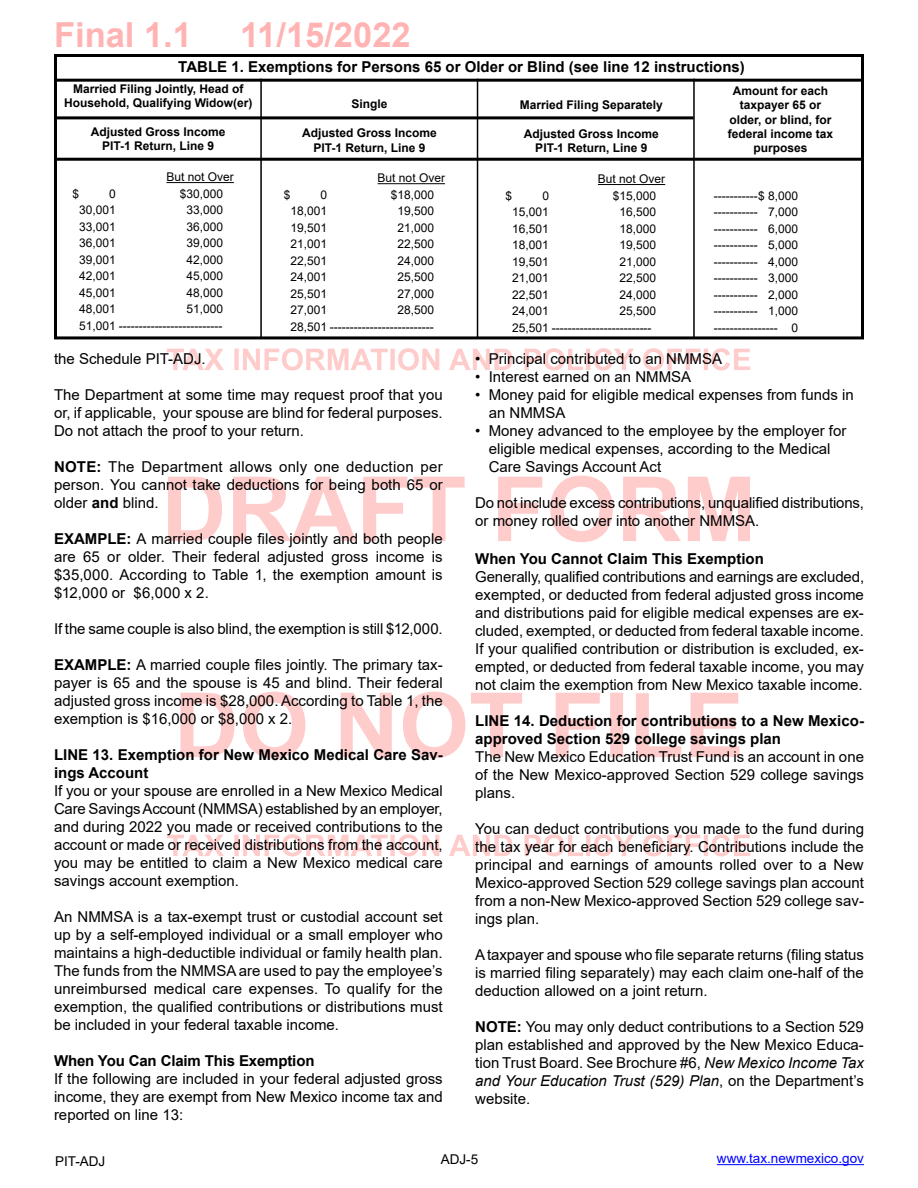
<style>
.page{position:relative;width:918px;height:1188px;background:#fff}
.page>*{position:absolute;margin:0;border:0;box-sizing:border-box;transform-origin:0 0}
.t1{font:700 34.5px "Arial";color:#ffb3b3}
.t2{font:15px/18px "Arial";color:#000;text-align:justify}
.t3{font:700 15px/18px "Arial";color:#000}
.t4{font:13.5px "Arial";color:#00f}
.t5{font:13.5px "Arial";color:#000}
.t6{font:12px/16.5px "Arial";color:#000;text-align:right}
.t7{font:700 12px/14.4px "Arial";color:#000;text-align:center}
.s1{font-weight:700}
.s2{font-style:italic}
</style>
<div class="page">
<svg style="left:167px;top:834px;width:583px;height:22px"></svg>
<svg style="left:181px;top:692px;width:559px;height:66px"></svg>
<svg style="left:168px;top:476px;width:582px;height:66px"></svg>
<svg style="left:167px;top:348px;width:583px;height:22px"></svg>
<div style="left:54px;top:54px;width:810px;height:285px;border:3px solid #000"></div>
<hr style="left:167px;top:182px;width:67px;height:1px;background:#000">
<hr style="left:477px;top:79px;width:1px;height:259px;background:#000">
<hr style="left:693px;top:79px;width:2px;height:259px;background:#000">
<hr style="left:260px;top:79px;width:2px;height:259px;background:#000">
<hr style="left:55px;top:79px;width:809px;height:3px;background:#000">
<hr style="left:378px;top:183px;width:67px;height:1px;background:#000">
<hr style="left:598px;top:184px;width:67px;height:1px;background:#000">
<hr style="left:56px;top:116px;width:638px;height:3px;background:#000">
<hr style="left:56px;top:158px;width:808px;height:3px;background:#000">
<hr style="left:717px;top:1164px;width:147px;height:1px;background:#00f">
<h1 class="t1" style="left:54px;top:11px;width:140px">Final 1.1</h1>
<h1 class="t1" style="left:240px;top:11px;width:172px">11/15/2022</h1>
<p class="t3" style="left:178px;top:57px;width:568px">TABLE 1. Exemptions for Persons 65 or Older or Blind (see line 12 instructions)</p>
<p class="t7" style="left:64px;top:82px;width:190px">Married Filing Jointly, Head of<br>Household, Qualifying Widow(er)</p>
<p class="t7" style="left:91px;top:125px;width:136px">Adjusted Gross Income<br>PIT-1 Return, Line 9</p>
<p class="t6" style="left:167px;top:169px;width:69px">But not Over</p>
<p class="t6" style="left:73px;top:185px;width:8px">$</p>
<p class="t6" style="left:109px;top:185px;width:8px">0</p>
<p class="t6" style="left:180px;top:185px;width:45px">$30,000</p>
<p class="t6" style="left:79px;top:202px;width:38px">30,001</p>
<p class="t6" style="left:186px;top:202px;width:38px">33,000</p>
<p class="t6" style="left:79px;top:218px;width:38px">33,001</p>
<p class="t6" style="left:186px;top:218px;width:38px">36,000</p>
<p class="t6" style="left:79px;top:235px;width:38px">36,001</p>
<p class="t6" style="left:186px;top:235px;width:38px">39,000</p>
<p class="t6" style="left:79px;top:251px;width:38px">39,001</p>
<p class="t6" style="left:186px;top:251px;width:38px">42,000</p>
<p class="t6" style="left:79px;top:268px;width:38px">42,001</p>
<p class="t6" style="left:186px;top:268px;width:38px">45,000</p>
<p class="t6" style="left:79px;top:284px;width:38px">45,001</p>
<p class="t6" style="left:186px;top:284px;width:38px">48,000</p>
<p class="t6" style="left:79px;top:301px;width:38px">48,001</p>
<p class="t7" style="left:728px;top:83px;width:107px">Amount for each taxpayer 65 or older, or blind, for federal income tax purposes</p>
<p class="t6" style="left:714px;top:187px;width:86px;text-align:justify">-----------$ 8,000 ----------- 7,000 ----------- 6,000 ----------- 5,000 ----------- 4,000 ----------- 3,000 ----------- 2,000 ----------- 1,000 ---------------- 0</p>
<p class="t7" style="left:351px;top:97px;width:38px">Single</p>
<p class="t7" style="left:302px;top:126px;width:136px">Adjusted Gross Income<br>PIT-1 Return, Line 9</p>
<p class="t6" style="left:378px;top:170px;width:69px">But not Over</p>
<p class="t7" style="left:520px;top:98px;width:144px">Married Filing Separately</p>
<p class="t7" style="left:524px;top:127px;width:136px">Adjusted Gross Income<br>PIT-1 Return, Line 9</p>
<p class="t6" style="left:598px;top:171px;width:69px">But not Over</p>
<p class="t6" style="left:284px;top:186px;width:8px">$</p>
<p class="t6" style="left:320px;top:186px;width:8px">0</p>
<p class="t6" style="left:391px;top:186px;width:45px">$18,000</p>
<p class="t6" style="left:290px;top:203px;width:38px">18,001</p>
<p class="t6" style="left:398px;top:203px;width:38px">19,500</p>
<p class="t6" style="left:290px;top:219px;width:38px">19,501</p>
<p class="t6" style="left:398px;top:219px;width:38px">21,000</p>
<p class="t6" style="left:290px;top:236px;width:38px">21,001</p>
<p class="t6" style="left:398px;top:236px;width:38px">22,500</p>
<p class="t6" style="left:290px;top:252px;width:38px">22,501</p>
<p class="t6" style="left:398px;top:252px;width:38px">24,000</p>
<p class="t6" style="left:290px;top:269px;width:38px">24,001</p>
<p class="t6" style="left:398px;top:269px;width:38px">25,500</p>
<p class="t6" style="left:290px;top:285px;width:38px">25,501</p>
<p class="t6" style="left:398px;top:285px;width:38px">27,000</p>
<p class="t6" style="left:290px;top:302px;width:38px">27,001</p>
<p class="t6" style="left:506px;top:187px;width:8px">$</p>
<p class="t6" style="left:542px;top:187px;width:8px">0</p>
<p class="t6" style="left:613px;top:187px;width:45px">$15,000</p>
<p class="t6" style="left:512px;top:204px;width:38px">15,001</p>
<p class="t6" style="left:619px;top:204px;width:38px">16,500</p>
<p class="t6" style="left:512px;top:220px;width:38px">16,501</p>
<p class="t6" style="left:619px;top:220px;width:38px">18,000</p>
<p class="t6" style="left:512px;top:237px;width:38px">18,001</p>
<p class="t6" style="left:619px;top:237px;width:38px">19,500</p>
<p class="t6" style="left:512px;top:253px;width:38px">19,501</p>
<p class="t6" style="left:619px;top:253px;width:38px">21,000</p>
<p class="t6" style="left:512px;top:270px;width:38px">21,001</p>
<p class="t6" style="left:619px;top:270px;width:38px">22,500</p>
<p class="t6" style="left:512px;top:286px;width:38px">22,501</p>
<p class="t6" style="left:619px;top:286px;width:38px">24,000</p>
<p class="t6" style="left:512px;top:303px;width:38px">24,001</p>
<p class="t6" style="left:79px;top:301px;width:145px">51,000<br>51,001 --------------------------</p>
<p class="t6" style="left:290px;top:302px;width:145px">28,500<br>28,501 --------------------------</p>
<p class="t6" style="left:512px;top:303px;width:145px;text-align:left;text-indent:107px">25,500<br>25,501 -------------------------</p>
<p class="t2" style="left:54px;top:350px;width:153px">the Schedule PIT-ADJ.</p>
<p class="t2" style="left:54px;top:386px;width:390px">The Department at some time may request proof that you or, if applicable, your spouse are blind for federal purposes.<br>Do not attach the proof to your return.</p>
<p class="t2" style="left:54px;top:458px;width:390px"><span class="s1">NOTE:</span> The Department allows only one deduction per person. You cannot take deductions for being both 65 or older <span class="s1">and</span> blind.</p>
<p class="t2" style="left:54px;top:530px;width:390px"><span class="s1">EXAMPLE:</span> A married couple files jointly and both people are 65 or older. Their federal adjusted gross income is $35,000. According to Table 1, the exemption amount is $12,000 or $6,000 x 2.</p>
<p class="t2" style="left:54px;top:620px;width:390px">If the same couple is also blind, the exemption is still $12,000.</p>
<p class="t2" style="left:54px;top:656px;width:390px"><span class="s1">EXAMPLE:</span> A married couple files jointly. The primary tax&shy;payer is 65 and the spouse is 45 and blind. Their federal adjusted gross income is $28,000. According to Table 1, the exemption is $16,000 or $8,000 x 2.</p>
<p class="t3" style="left:54px;top:746px;width:390px">LINE 13. Exemption for New Mexico Medical Care Sav&shy;ings Account</p>
<p class="t2" style="left:54px;top:782px;width:390px">If you or your spouse are enrolled in a New Mexico Medical Care Savings Account (NMMSA) established by an employer, and during 2022 you made or received contributions to the account or made or received distributions from the account, you may be entitled to claim a New Mexico medical care savings account exemption.</p>
<p class="t2" style="left:54px;top:908px;width:390px">An NMMSA is a tax-exempt trust or custodial account set up by a self-employed individual or a small employer who maintains a high-deductible individual or family health plan.<br>The funds from the NMMSA are used to pay the employee’s unreimbursed medical care expenses. To qualify for the exemption, the qualified contributions or distributions must be included in your federal taxable income.</p>
<p class="t3" style="left:54px;top:1052px;width:262px">When You Can Claim This Exemption</p>
<p class="t2" style="left:54px;top:1070px;width:390px">If the following are included in your federal adjusted gross income, they are exempt from New Mexico income tax and reported on line 13:</p>
<p class="t2" style="left:475px;top:350px;width:248px">• Principal contributed to an NMMSA</p>
<p class="t2" style="left:475px;top:368px;width:218px">• Interest earned on an NMMSA</p>
<p class="t2" style="left:489px;top:386px;width:367px;text-indent:-14px">• Money paid for eligible medical expenses from funds in an NMMSA</p>
<p class="t2" style="left:489px;top:422px;width:359px;text-align:left;text-indent:-14px">• Money advanced to the employee by the employer for eligible medical expenses, according to the Medical<br>Care Savings Account Act</p>
<p class="t2" style="left:475px;top:494px;width:390px">Do not include excess contributions, unqualified distributions, or money rolled over into another NMMSA.</p>
<p class="t3" style="left:475px;top:550px;width:290px">When You Cannot Claim This Exemption</p>
<p class="t2" style="left:475px;top:567px;width:391px">Generally, qualified contributions and earnings are excluded, exempted, or deducted from federal adjusted gross income and distributions paid for eligible medical expenses are ex&shy;cluded, exempted, or deducted from federal taxable income.<br>If your qualified contribution or distribution is excluded, ex&shy;empted, or deducted from federal taxable income, you may not claim the exemption from New Mexico taxable income.</p>
<p class="t3" style="left:475px;top:712px;width:390px">LINE 14. Deduction for contributions to a New Mexico&shy;approved Section 529 college savings plan</p>
<p class="t2" style="left:475px;top:747px;width:390px">The New Mexico Education Trust Fund is an account in one of the New Mexico-approved Section 529 college savings plans.</p>
<p class="t2" style="left:475px;top:819px;width:390px">You can deduct contributions you made to the fund during the tax year for each beneficiary. Contributions include the principal and earnings of amounts rolled over to a New Mexico-approved Section 529 college savings plan account from a non-New Mexico-approved Section 529 college sav&shy;ings plan.</p>
<p class="t2" style="left:475px;top:945px;width:390px">A taxpayer and spouse who file separate returns (filing status is married filing separately) may each claim one-half of the deduction allowed on a joint return.</p>
<p class="t2" style="left:475px;top:1017px;width:390px"><span class="s1">NOTE:</span> You may only deduct contributions to a Section 529 plan established and approved by the New Mexico Educa&shy;tion Trust Board. See Brochure #6, <span class="s2">New Mexico Income Tax and Your Education Trust (529) Plan</span>, on the Department’s website.</p>
<p class="t5" style="left:55px;top:1152px;width:52px">PIT-ADJ</p>
<p class="t5" style="left:441px;top:1150px;width:39px">ADJ-5</p>
<p class="t4" style="left:717px;top:1149px;width:149px">www.tax.newmexico.gov</p>
</div>
